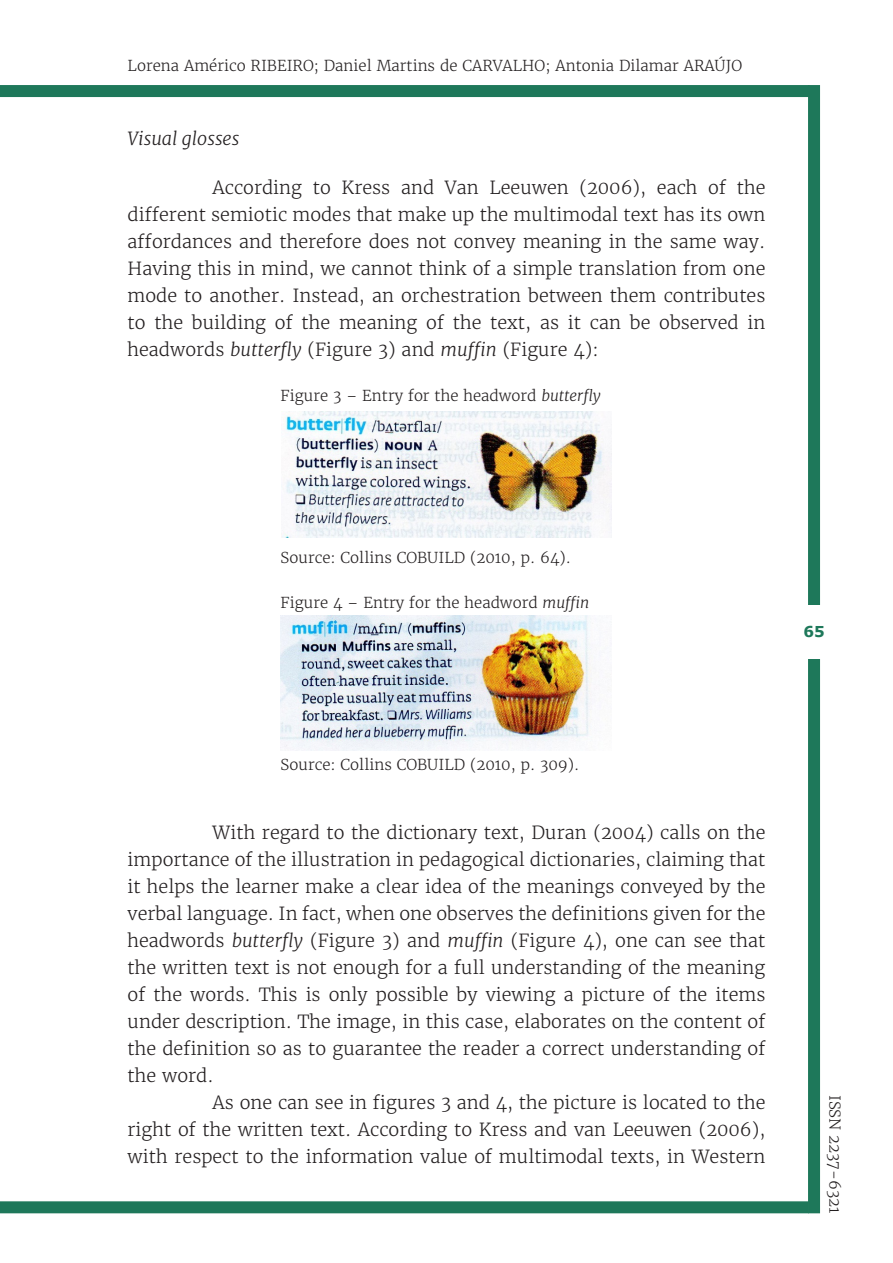
<style>
.page{position:relative;width:893px;height:1263px;background:#fff}
.page>*{position:absolute;margin:0;border:0;box-sizing:border-box;transform-origin:0 0}
.Corpo_do_artigo{font:300 18px/27px "Merriweather";color:#231f20;text-align:justify}
.Título_de_seção_secu{font:italic 300 18px "Merriweather";color:#231f20}
.Título_de_quadro_fig{font:300 15px "Merriweather";color:#231f20}
.t1{font:700 15px "Verdana";color:#1e785a}
.s1{font-style:italic}
</style>
<div class="page">
<div style="left:0;top:85px;width:810px;height:12px;background:#1e785a"></div>
<div style="left:808px;top:85px;width:12px;height:1128px;background:#1e785a"></div>
<div style="left:0;top:1201px;width:809px;height:12px;background:#1e785a"></div>
<div style="left:789px;top:605px;width:51px;height:53px;background:#fff"></div>
<img style="left:282px;top:412px;width:329px;height:126px">
<img style="left:281px;top:615px;width:330px;height:136px">
<p class="Título_de_quadro_fig" style="left:128px;top:56px;width:616px">Lorena Américo RIBEIRO; Daniel Martins de CARVALHO; Antonia Dilamar ARAÚJO</p>
<p class="Título_de_seção_secu" style="left:128px;top:128px;width:113px">Visual glosses</p>
<p class="Corpo_do_artigo" style="left:128px;top:174px;width:639px;text-indent:85px">According to Kress and Van Leeuwen (2006), each of the different semiotic modes that make up the multimodal text has its own affordances and therefore does not convey meaning in the same way.<br>Having this in mind, we cannot think of a simple translation from one mode to another. Instead, an orchestration between them contributes to the building of the meaning of the text, as it can be observed in headwords <span class="s1">butterfly</span> (Figure 3) and <span class="s1">muffin</span> (Figure 4):</p>
<p class="Título_de_quadro_fig" style="left:281px;top:386px;width:322px">Figure 3 – Entry for the headword <span class="s1">butterfly</span></p>
<p class="Título_de_quadro_fig" style="left:281px;top:548px;width:292px">Source: Collins COBUILD (2010, p. 64).</p>
<p class="Título_de_quadro_fig" style="left:281px;top:593px;width:310px">Figure 4 – Entry for the headword <span class="s1">muffin</span></p>
<p class="t1" style="left:804px;top:622px;width:23px">65</p>
<p class="Título_de_quadro_fig" style="left:281px;top:755px;width:300px">Source: Collins COBUILD (2010, p. 309).</p>
<p class="Corpo_do_artigo" style="left:128px;top:819px;width:639px;text-indent:85px">With regard to the dictionary text, Duran (2004) calls on the importance of the illustration in pedagogical dictionaries, claiming that it helps the learner make a clear idea of the meanings conveyed by the verbal language. In fact, when one observes the definitions given for the headwords <span class="s1">butterfly</span> (Figure 3) and <span class="s1">muffin</span> (Figure 4), one can see that the written text is not enough for a full understanding of the meaning of the words. This is only possible by viewing a picture of the items under description. The image, in this case, elaborates on the content of the definition so as to guarantee the reader a correct understanding of the word.</p>
<p class="Corpo_do_artigo" style="left:128px;top:1089px;width:639px;text-indent:85px">As one can see in figures 3 and 4, the picture is located to the right of the written text. According to Kress and van Leeuwen (2006), with respect to the information value of multimodal texts, in Western</p>
<p class="Título_de_quadro_fig" style="left:844px;top:1095px;width:120px;rotate:90deg">ISSN 2237-6321</p>
</div>
